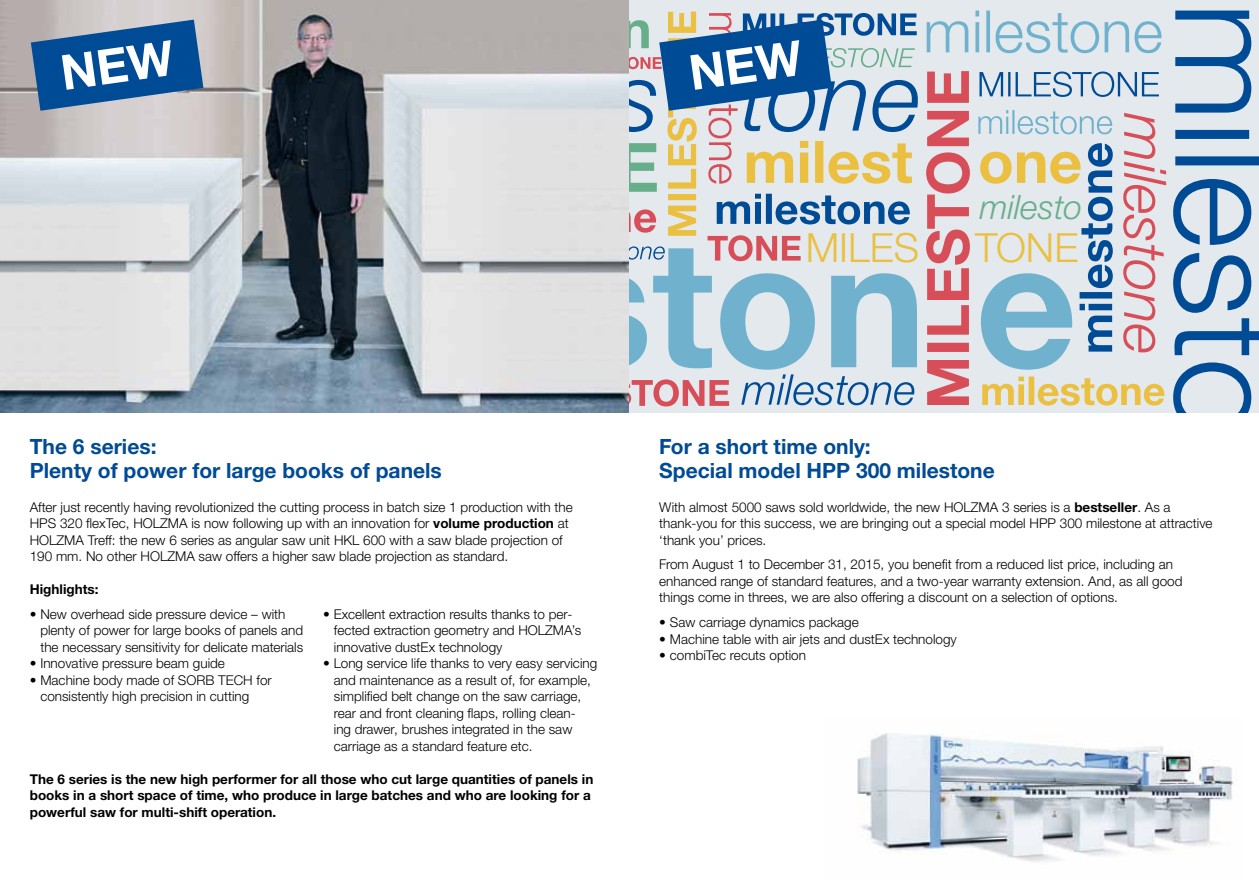
<style>
.page{position:relative;width:1259px;height:893px;background:#fff}
.page>*{position:absolute;margin:0;border:0;box-sizing:border-box;transform-origin:0 0}
.t1{font:300 40.35px "Helvetica Neue LTW1 G";color:#ebc040}
.t2{font:italic 300 33.75px "Helvetica Neue LTW1 G";color:#67af8b}
.t3{font:700 21px/24px "Helvetica Neue LTW1 G";color:#004b95}
.t4{font:300 13.5px/16.5px "Helvetica Neue LTW1 G";color:#000}
.t5{font:700 13.5px/16.5px "Helvetica Neue LTW1 G";color:#000}
.s1{font-weight:700}
</style>
<div class="page">
<img style="left:0;top:0;width:629px;height:412px">
<div style="left:629px;top:0;width:630px;height:412px;background:#e3e9ec"></div>
<svg style="left:1173px;top:11px;width:86px;height:401px"></svg>
<img style="left:857px;top:733px;width:377px;height:129px">
<svg style="left:31px;top:20px;width:172px;height:91px;background:#386ca2"></svg>
<svg style="left:629px;top:11px;width:537px;height:395px"></svg>
<h2 class="t2" style="left:979px;top:186px;width:104px">milesto</h2>
<h1 class="t1" style="left:805px;top:223px;width:115px">MILES</h1>
<h1 class="t1" style="left:975px;top:223px;width:105px">TONE</h1>
<h3 class="t3" style="left:30px;top:434px;width:413px">The 6 series:<br>Plenty of power for large books of panels</h3>
<p class="t4" style="left:30px;top:498px;width:544px">After just recently having revolutionized the cutting process in batch size 1 production with the HPS 320 flexTec, HOLZMA is now following up with an innovation for <span class="s1">volume production</span> at HOLZMA Treff: the new 6 series as angular saw unit HKL 600 with a saw blade projection of 190 mm. No other HOLZMA saw offers a higher saw blade projection as standard.</p>
<p class="t5" style="left:30px;top:581px;width:70px">Highlights:</p>
<p class="t4" style="left:40px;top:606px;width:264px;text-indent:-11px">• New overhead side pressure device – with plenty of power for large books of panels and the necessary sensitivity for delicate materials</p>
<p class="t4" style="left:30px;top:655px;width:197px">• Innovative pressure beam guide</p>
<p class="t4" style="left:40px;top:672px;width:233px;text-indent:-11px">• Machine body made of SORB TECH for consistently high precision in cutting</p>
<p class="t4" style="left:334px;top:606px;width:249px;text-indent:-11px">• Excellent extraction results thanks to per&shy;fected extraction geometry and HOLZMA’s innovative dustEx technology</p>
<p class="t4" style="left:334px;top:655px;width:265px;text-indent:-11px">• Long service life thanks to very easy servicing and maintenance as a result of, for example, simplified belt change on the saw carriage, rear and front cleaning flaps, rolling clean-<br>ing drawer, brushes integrated in the saw carriage as a standard feature etc.</p>
<p class="t5" style="left:30px;top:771px;width:565px">The 6 series is the new high performer for all those who cut large quantities of panels in books in a short space of time, who produce in large batches and who are looking for a powerful saw for multi-shift operation.</p>
<h3 class="t3" style="left:659px;top:434px;width:337px">For a short time only:<br>Special model HPP 300 milestone</h3>
<p class="t4" style="left:659px;top:498px;width:555px">With almost 5000 saws sold worldwide, the new HOLZMA 3 series is a <span class="s1">bestseller</span>. As a thank-you for this success, we are bringing out a special model HPP 300 milestone at attractive ‘thank you’ prices.</p>
<p class="t4" style="left:659px;top:556px;width:525px">From August 1 to December 31, 2015, you benefit from a reduced list price, including an enhanced range of standard features, and a two-year warranty extension. And, as all good things come in threes, we are also offering a discount on a selection of options.</p>
<p class="t4" style="left:659px;top:614px;width:201px">• Saw carriage dynamics package</p>
<p class="t4" style="left:659px;top:630px;width:299px">• Machine table with air jets and dustEx technology</p>
<p class="t4" style="left:659px;top:647px;width:148px">• combiTec recuts option</p>
</div>
